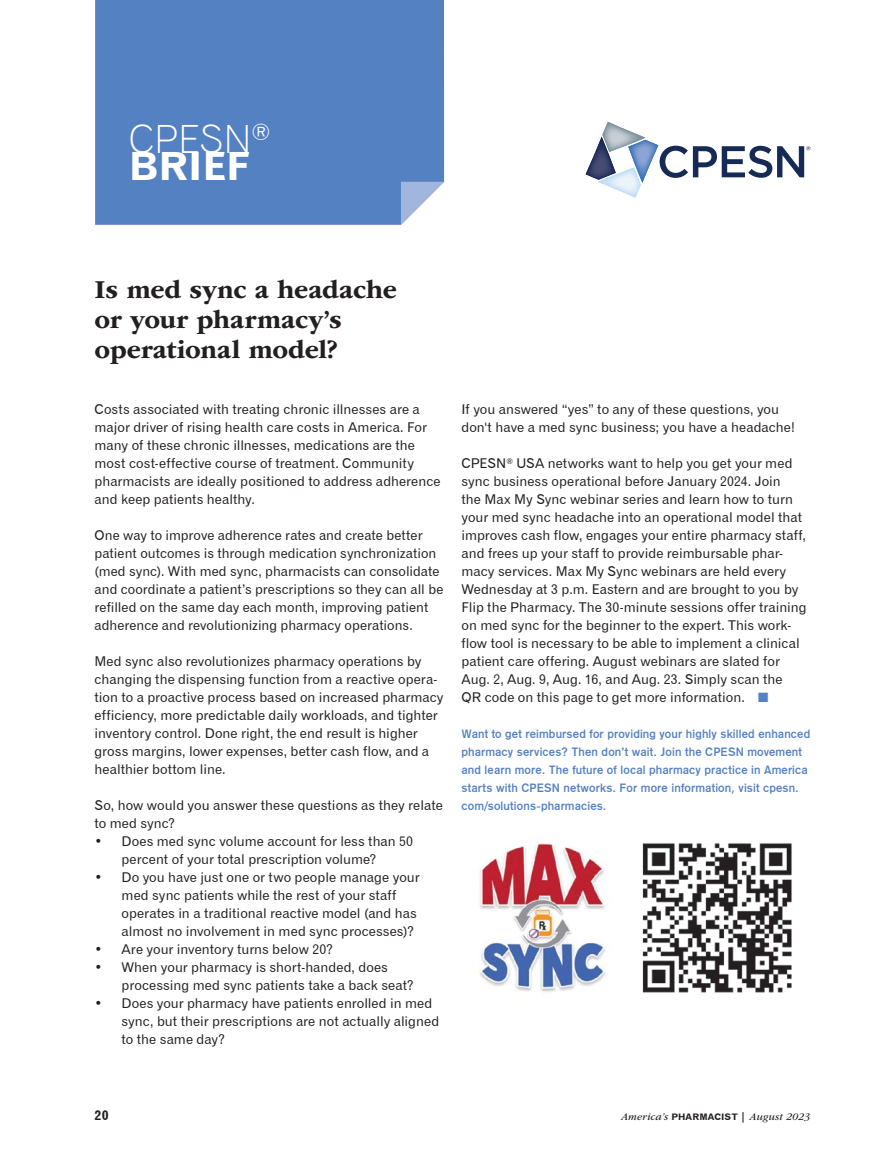
<style>
.page{position:relative;width:878px;height:1175px;background:#fff}
.page>*{position:absolute;margin:0;border:0;box-sizing:border-box;transform-origin:0 0}
.t1{font:39px "Gothic 720 BT Light B";letter-spacing:-.005em;color:#fff}
.t2{font:39px "Gothic 720 BT Bold B";letter-spacing:.005em;color:#fff}
.t3{font:700 27px/30px "ITC Garamond Std";color:#231f20}
.t4{font:13.5px/18px "Gothic 720 BT Roman B";color:#231f20}
.t5{font:13.5px "Gothic 720 BT Bold B";color:#231f20}
.t6{font:12px/18px "Gothic 725 BT Bold A";letter-spacing:.01em;color:#5481c1}
.t7{font:italic 10.5px "ITC Garamond Std";letter-spacing:.015em;color:#231f20}
.s1{color:#5481c1}
.s2{font-family:"Gothic 720 BT Bold B";font-style:normal;font-size:9px}
.s3{font-weight:700;font-style:normal}
</style>
<div class="page">
<div style="left:95px;top:0;width:349px;height:225px;background:#5481c1"></div>
<svg style="left:401px;top:182px;width:43px;height:43px"></svg>
<svg style="left:585px;top:122px;width:225px;height:76px"></svg>
<img style="left:642px;top:843px;width:150px;height:150px">
<img style="left:479px;top:843px;width:127px;height:149px">
<h1 class="t1" style="left:129px;top:116px;width:143px">CPESN<sup>®</sup></h1>
<h1 class="t2" style="left:129px;top:142px;width:122px">BRIEF</h1>
<h2 class="t3" style="left:94px;top:275px;width:304px">Is med sync a headache or your pharmacy’s operational model?</h2>
<p class="t4" style="left:94px;top:400px;width:347px">Costs associated with treating chronic illnesses are a major driver of rising health care costs in America. For many of these chronic illnesses, medications are the most cost-effective course of treatment. Community pharmacists are ideally positioned to address adherence and keep patients healthy.</p>
<p class="t4" style="left:94px;top:526px;width:350px">One way to improve adherence rates and create better patient outcomes is through medication synchronization (med sync). With med sync, pharmacists can consolidate and coordinate a patient’s prescriptions so they can all be refilled on the same day each month, improving patient adherence and revolutionizing pharmacy operations.</p>
<p class="t4" style="left:94px;top:652px;width:350px">Med sync also revolutionizes pharmacy operations by changing the dispensing function from a reactive opera&shy;tion to a proactive process based on increased pharmacy efficiency, more predictable daily workloads, and tighter inventory control. Done right, the end result is higher gross margins, lower expenses, better cash flow, and a healthier bottom line.</p>
<p class="t4" style="left:94px;top:796px;width:350px">So, how would you answer these questions as they relate to med sync?</p>
<p class="t4" style="left:122px;top:832px;width:293px;text-indent:-27px">• Does med sync volume account for less than 50 percent of your total prescription volume?</p>
<p class="t4" style="left:122px;top:868px;width:299px;text-indent:-27px">• Do you have just one or two people manage your med sync patients while the rest of your staff operates in a traditional reactive model (and has almost no involvement in med sync processes)?</p>
<p class="t4" style="left:94px;top:940px;width:240px">• Are your inventory turns below 20?</p>
<p class="t4" style="left:122px;top:958px;width:294px;text-indent:-27px">• When your pharmacy is short-handed, does processing med sync patients take a back seat?</p>
<p class="t4" style="left:122px;top:994px;width:319px;text-indent:-27px">• Does your pharmacy have patients enrolled in med sync, but their prescriptions are not actually aligned to the same day?</p>
<p class="t4" style="left:461px;top:400px;width:335px">If you answered “yes” to any of these questions, you don't have a med sync business; you have a headache!</p>
<p class="t4" style="left:461px;top:454px;width:346px">CPESN<sup>®</sup> USA networks want to help you get your med sync business operational before January 2024. Join<br>the Max My Sync webinar series and learn how to turn your med sync headache into an operational model that improves cash flow, engages your entire pharmacy staff, and frees up your staff to provide reimbursable phar&shy;macy services. Max My Sync webinars are held every Wednesday at 3 p.m. Eastern and are brought to you by Flip the Pharmacy. The 30-minute sessions offer training on med sync for the beginner to the expert. This work&shy;flow tool is necessary to be able to implement a clinical patient care offering. August webinars are slated for Aug. 2, Aug. 9, Aug. 16, and Aug. 23. Simply scan the<br>QR code on this page to get more information. <span class="s1">■</span></p>
<p class="t6" style="left:461px;top:725px;width:350px">Want to get reimbursed for providing your highly skilled enhanced pharmacy services? Then don’t wait. Join the CPESN movement and learn more. The future of local pharmacy practice in America starts with CPESN networks. For more information, visit cpesn. com/solutions-pharmacies.</p>
<p class="t5" style="left:94px;top:1106px;width:16px">20</p>
<p class="t7" style="left:621px;top:1110px;width:190px">America’s <span class="s2">PHARMACIST</span> <span class="s3">|</span> August 2023</p>
</div>
